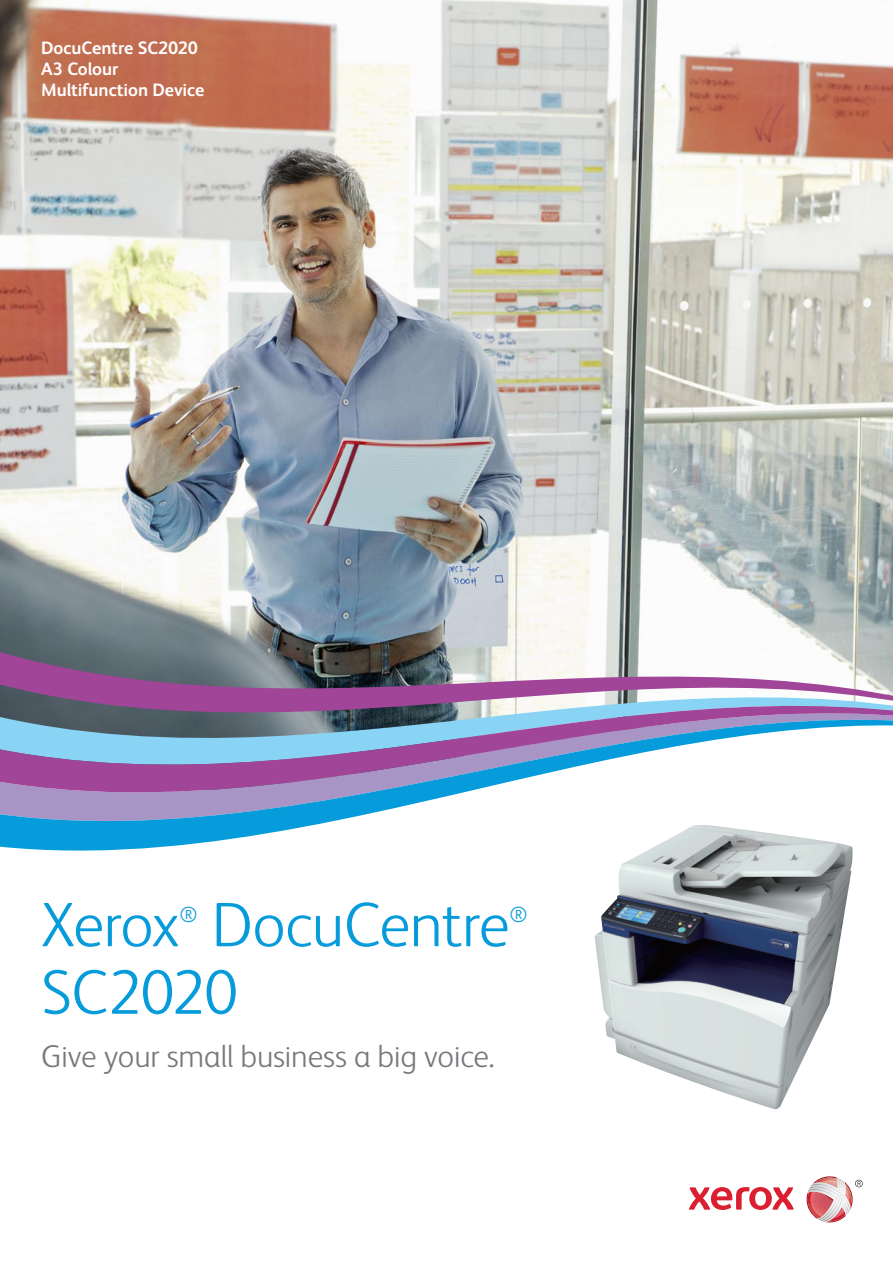
<style>
.page{position:relative;width:893px;height:1263px;background:#fff}
.page>*{position:absolute;margin:0;border:0;box-sizing:border-box;transform-origin:0 0}
.t1{font:300 63px "Xerox Sans";letter-spacing:-.015em;color:#069bda}
.t2{font:300 31.5px "Xerox Sans";letter-spacing:-.01em;color:#76787b}
.t3{font:300 21.9px "Xerox Sans";color:#069bda}
.t4{font:700 18px/21px "Xerox Sans";letter-spacing:-.005em;color:#fff}
</style>
<div class="page">
<img style="left:0;top:0;width:893px;height:605px">
<svg style="left:689px;top:1187px;width:105px;height:23px"></svg>
<svg style="left:807px;top:1176px;width:56px;height:46px"></svg>
<svg style="left:0;top:605px;width:893px;height:14px"></svg>
<svg style="left:0;top:619px;width:893px;height:232px"></svg>
<img style="left:595px;top:825px;width:258px;height:284px">
<p class="t4" style="left:41px;top:37px;width:165px">DocuCentre SC2020<br>A3 Colour<br>Multifunction Device</p>
<h1 class="t1" style="left:41px;top:883px;width:140px">Xerox</h1>
<p class="t3" style="left:180px;top:900px;width:20px">®</p>
<h1 class="t1" style="left:212px;top:883px;width:300px">DocuCentre</h1>
<p class="t3" style="left:509px;top:900px;width:20px">®</p>
<h1 class="t1" style="left:41px;top:951px;width:198px">SC2020</h1>
<h2 class="t2" style="left:41px;top:1036px;width:455px">Give your small business a big voice.</h2>
</div>
